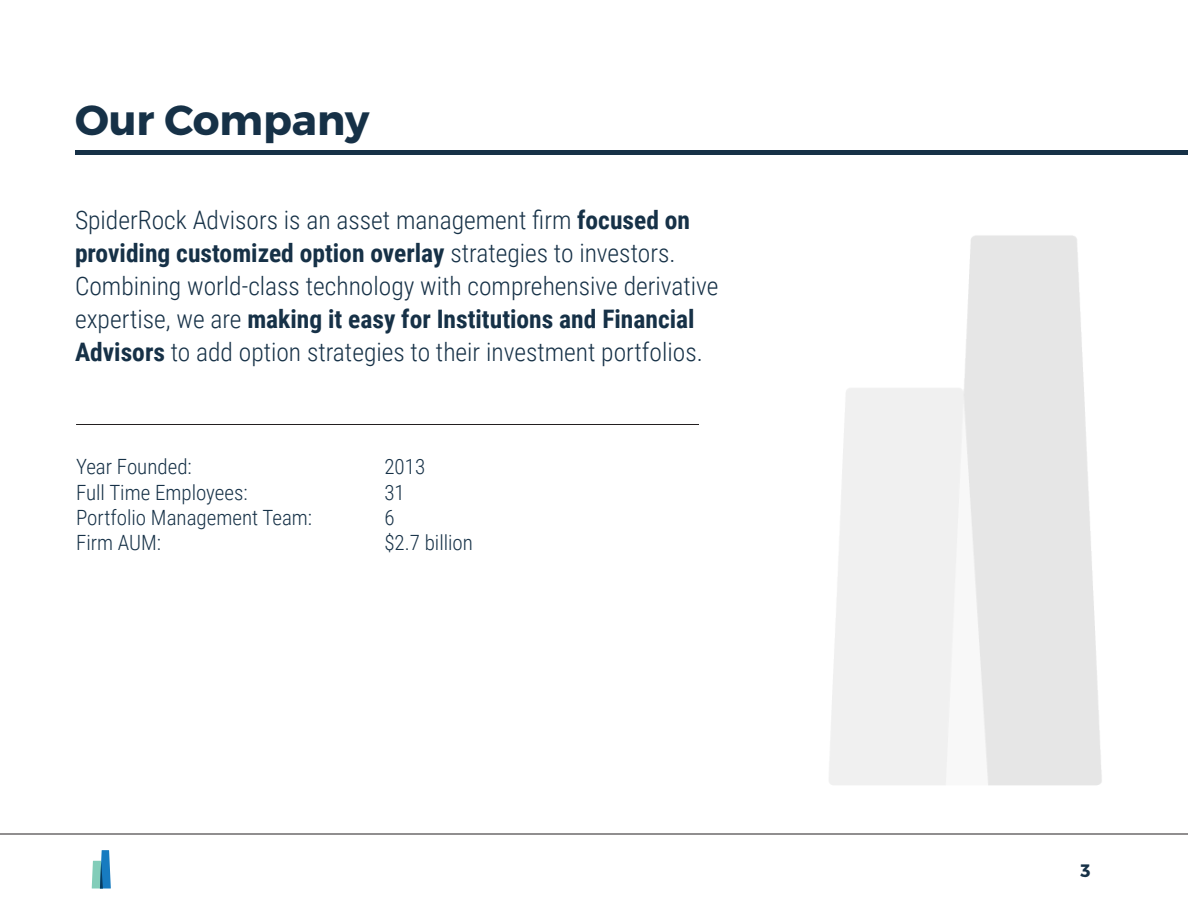
<style>
.page{position:relative;width:1188px;height:918px;background:#fff}
.page>*{position:absolute;margin:0;border:0;box-sizing:border-box;transform-origin:0 0}
.t1{font:700 42px "Montserrat";color:#163147}
.t2{font:300 25.5px/33px "Roboto Condensed";color:#163147}
.t3{font:300 21px/25.2px "Roboto Condensed";color:#163147}
.t4{font:700 18px "Montserrat";color:#163147}
.s1{font-weight:700}
</style>
<div class="page">
<div style="left:75px;top:150px;width:1113px;height:5px;background:#163147"></div>
<svg style="left:92px;top:850px;width:19px;height:39px"></svg>
<hr style="left:0;top:834px;width:1188px;height:1px;background:#231f20">
<hr style="left:76px;top:424px;width:623px;height:1px;background:#231f20">
<h1 class="t1" style="left:75px;top:102px;width:296px">Our Company</h1>
<p class="t2" style="left:75px;top:203px;width:645px">SpiderRock Advisors is an asset management firm <span class="s1">focused on providing customized option overlay</span> strategies to investors.<br>Combining world-class technology with comprehensive derivative expertise, we are <span class="s1">making it easy for Institutions and Financial Advisors</span> to add option strategies to their investment portfolios.</p>
<p class="t3" style="left:76px;top:456px;width:238px">Year Founded:<br>Full Time Employees:<br>Portfolio Management Team:<br>Firm AUM:</p>
<p class="t3" style="left:384px;top:456px;width:90px">2013<br>31<br>6<br>$2.7 billion</p>
<p class="t4" style="left:1080px;top:863px;width:12px">3</p>
</div>
